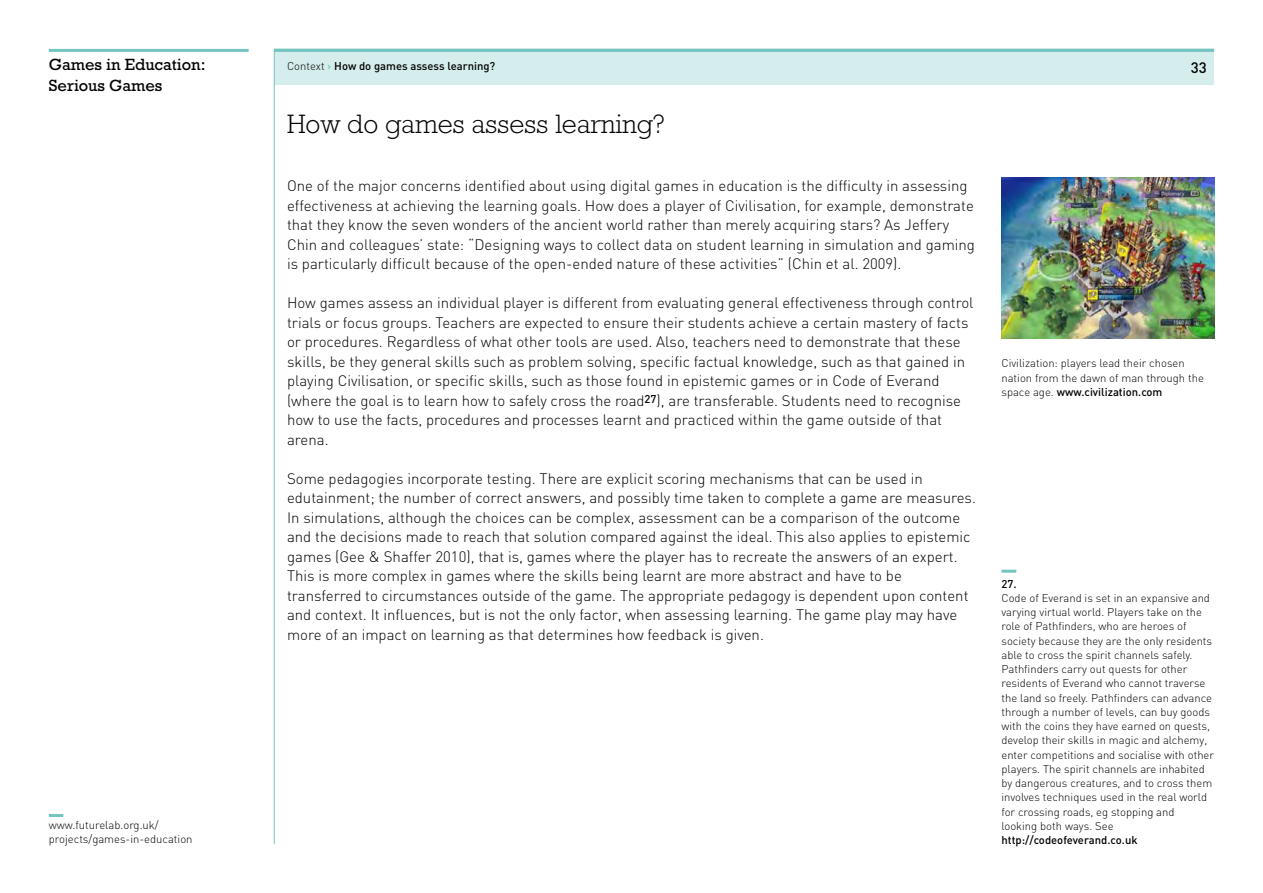
<style>
.page{position:relative;width:1263px;height:893px;background:#fff}
.page>*{position:absolute;margin:0;border:0;box-sizing:border-box;transform-origin:0 0}
.t1{font:300 27px "M Rockwell";color:#000}
.t2{font:16.5px "M Rockwell";color:#000}
.t3{font:300 15px/19.5px "DIN";color:#000}
.t4{font:500 15px "DIN";color:#000}
.t5{font:300 11.25px/14.2px "DIN";color:#000}
.t6{font:500 11.25px "DIN";color:#000}
.s1{font-weight:300}
.s2{color:#74c4bf}
.s3{font-weight:500}
</style>
<div class="page">
<div style="left:274px;top:49px;width:940px;height:36px;background:#d5edec"></div>
<hr style="left:274px;top:49px;width:1px;height:795px;background:#74c4bf">
<hr style="left:274px;top:49px;width:940px;height:3px;background:#74c4bf">
<hr style="left:49px;top:49px;width:200px;height:3px;background:#74c4bf">
<hr style="left:49px;top:814px;width:14px;height:3px;background:#74c4bf">
<hr style="left:1001px;top:570px;width:15px;height:3px;background:#74c4bf">
<img style="left:1001px;top:177px;width:213px;height:161px">
<p class="t2" style="left:49px;top:55px;width:158px">Games in Education:</p>
<p class="t6" style="left:287px;top:59px;width:210px"><span class="s1">Context</span> <span class="s2">›</span> How do games assess learning?</p>
<p class="t4" style="left:1191px;top:58px;width:17px">33</p>
<p class="t2" style="left:49px;top:76px;width:115px">Serious Games</p>
<p class="t5" style="left:49px;top:818px;width:145px">www.futurelab.org.uk/ projects/games-in-education</p>
<h2 class="t1" style="left:287px;top:108px;width:379px">How do games assess learning?</h2>
<p class="t3" style="left:287px;top:176px;width:689px">One of the major concerns identified about using digital games in education is the difficulty in assessing effectiveness at achieving the learning goals. How does a player of Civilisation, for example, demonstrate that they know the seven wonders of the ancient world rather than merely acquiring stars? As Jeffery Chin and colleagues’ state: “Designing ways to collect data on student learning in simulation and gaming is particularly difficult because of the open-ended nature of these activities” (Chin et al. 2009).</p>
<p class="t3" style="left:287px;top:293px;width:688px">How games assess an individual player is different from evaluating general effectiveness through control trials or focus groups. teachers are expected to ensure their students achieve a certain mastery of facts or procedures. regardless of what other tools are used. Also, teachers need to demonstrate that these skills, be they general skills such as problem solving, specific factual knowledge, such as that gained in playing Civilisation, or specific skills, such as those found in epistemic games or in Code of everand (where the goal is to learn how to safely cross the road<sup>27</sup>), are transferable. Students need to recognise how to use the facts, procedures and processes learnt and practiced within the game outside of that arena.</p>
<p class="t3" style="left:287px;top:469px;width:690px">Some pedagogies incorporate testing. there are explicit scoring mechanisms that can be used in edutainment; the number of correct answers, and possibly time taken to complete a game are measures. in simulations, although the choices can be complex, assessment can be a comparison of the outcome and the decisions made to reach that solution compared against the ideal. this also applies to epistemic games (Gee &amp; Shaffer 2010), that is, games where the player has to recreate the answers of an expert. this is more complex in games where the skills being learnt are more abstract and have to be transferred to circumstances outside of the game. the appropriate pedagogy is dependent upon content and context. it influences, but is not the only factor, when assessing learning. the game play may have more of an impact on learning as that determines how feedback is given.</p>
<p class="t5" style="left:1001px;top:356px;width:204px">Civilization: players lead their chosen nation from the dawn of man through the space age. <span class="s3">www.civilization.com</span></p>
<p class="t5" style="left:1001px;top:576px;width:214px"><span class="s3">27.<br></span>Code of everand is set in an expansive and varying virtual world. Players take on the role of Pathfinders, who are heroes of society because they are the only residents able to cross the spirit channels safely.<br>Pathfinders carry out quests for other residents of everand who cannot traverse the land so freely. Pathfinders can advance through a number of levels, can buy goods with the coins they have earned on quests, develop their skills in magic and alchemy, enter competitions and socialise with other players. the spirit channels are inhabited by dangerous creatures, and to cross them involves techniques used in the real world for crossing roads, eg stopping and<br>looking both ways. See <span class="s3">http://codeofeverand.co.uk</span></p>
</div>
